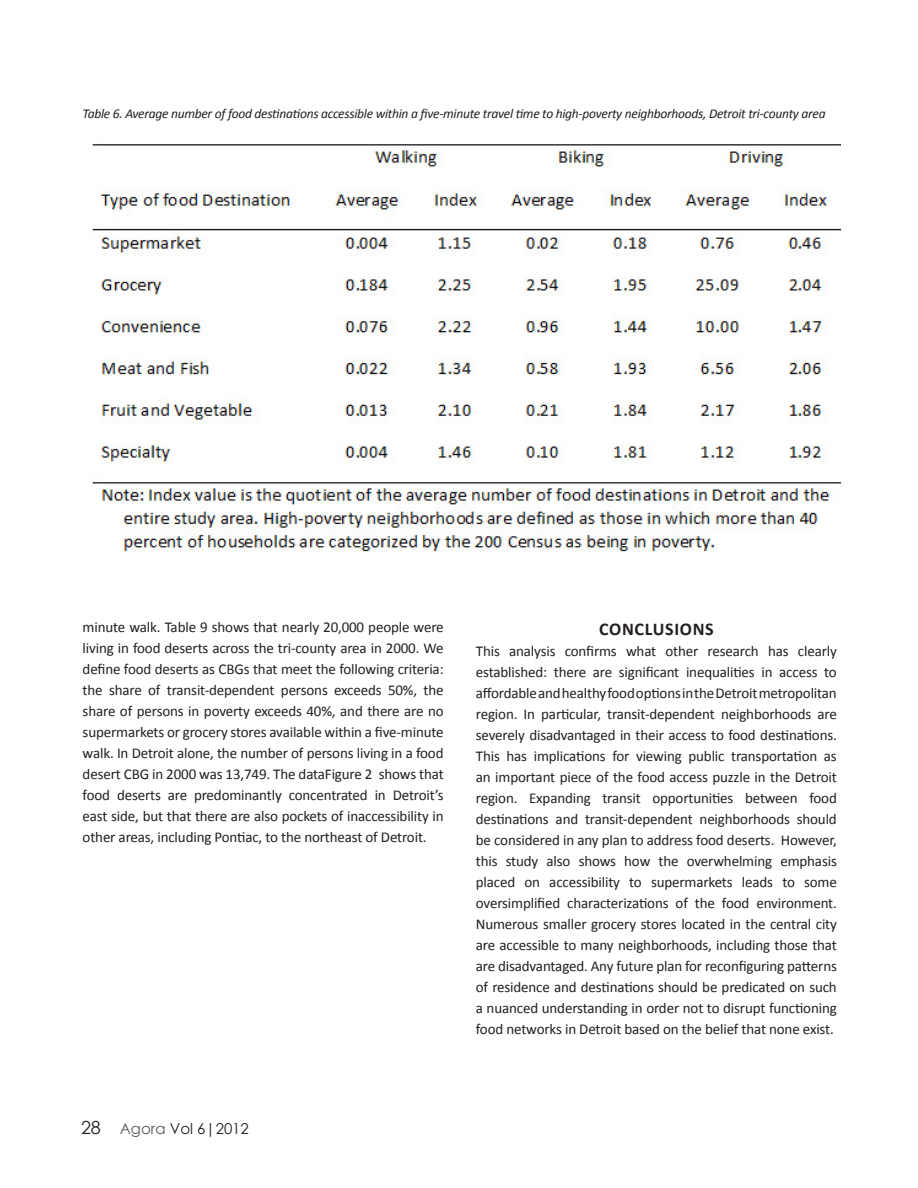
<style>
.page{position:relative;width:918px;height:1188px;background:#fff}
.page>*{position:absolute;margin:0;border:0;box-sizing:border-box;transform-origin:0 0}
.t1{font:700 18px "Calibri";letter-spacing:.04em;color:#231f20}
.t2{font:15px/21px "Calibri";letter-spacing:-.01em;color:#231f20;text-align:justify}
.t3{font:15px "Century Gothic";color:#231f20}
.t4{font:italic 13.5px "Calibri";letter-spacing:-.02em;color:#231f20}
.s1{font-size:18px}
.s2{color:#57585a}
</style>
<div class="page">
<img style="left:92px;top:144px;width:748px;height:408px">
<p class="t4" style="left:83px;top:104px;width:745px">Table 6. Average number of food destinations accessible within a five-minute travel time to high-poverty neighborhoods, Detroit tri-county area</p>
<p class="t2" style="left:83px;top:617px;width:363px">minute walk. Table 9 shows that nearly 20,000 people were living in food deserts across the tri-county area in 2000. We define food deserts as CBGs that meet the following criteria: the share of transit-dependent persons exceeds 50%, the share of persons in poverty exceeds 40%, and there are no supermarkets or grocery stores available within a five-minute walk. In Detroit alone, the number of persons living in a food desert CBG in 2000 was 13,749. The dataFigure 2 shows that food deserts are predominantly concentrated in Detroit’s east side, but that there are also pockets of inaccessibility in other areas, including Pontiac, to the northeast of Detroit.</p>
<p class="t1" style="left:599px;top:617px;width:116px">CONCLUSIONS</p>
<p class="t2" style="left:476px;top:640px;width:363px">This analysis confirms what other research has clearly established: there are significant inequalities in access to affordable and healthy food options in the Detroit metropolitan region. In particular, transit-dependent neighborhoods are severely disadvantaged in their access to food destinations.<br>This has implications for viewing public transportation as an important piece of the food access puzzle in the Detroit region. Expanding transit opportunities between food destinations and transit-dependent neighborhoods should be considered in any plan to address food deserts. However, this study also shows how the overwhelming emphasis placed on accessibility to supermarkets leads to some oversimplified characterizations of the food environment.<br>Numerous smaller grocery stores located in the central city are accessible to many neighborhoods, including those that are disadvantaged. Any future plan for reconfiguring patterns of residence and destinations should be predicated on such a nuanced understanding in order not to disrupt functioning food networks in Detroit based on the belief that none exist.</p>
<p class="t3" style="left:81px;top:1118px;width:169px"><span class="s1">28</span> <span class="s2">Agora</span> Vol 6|2012</p>
</div>
